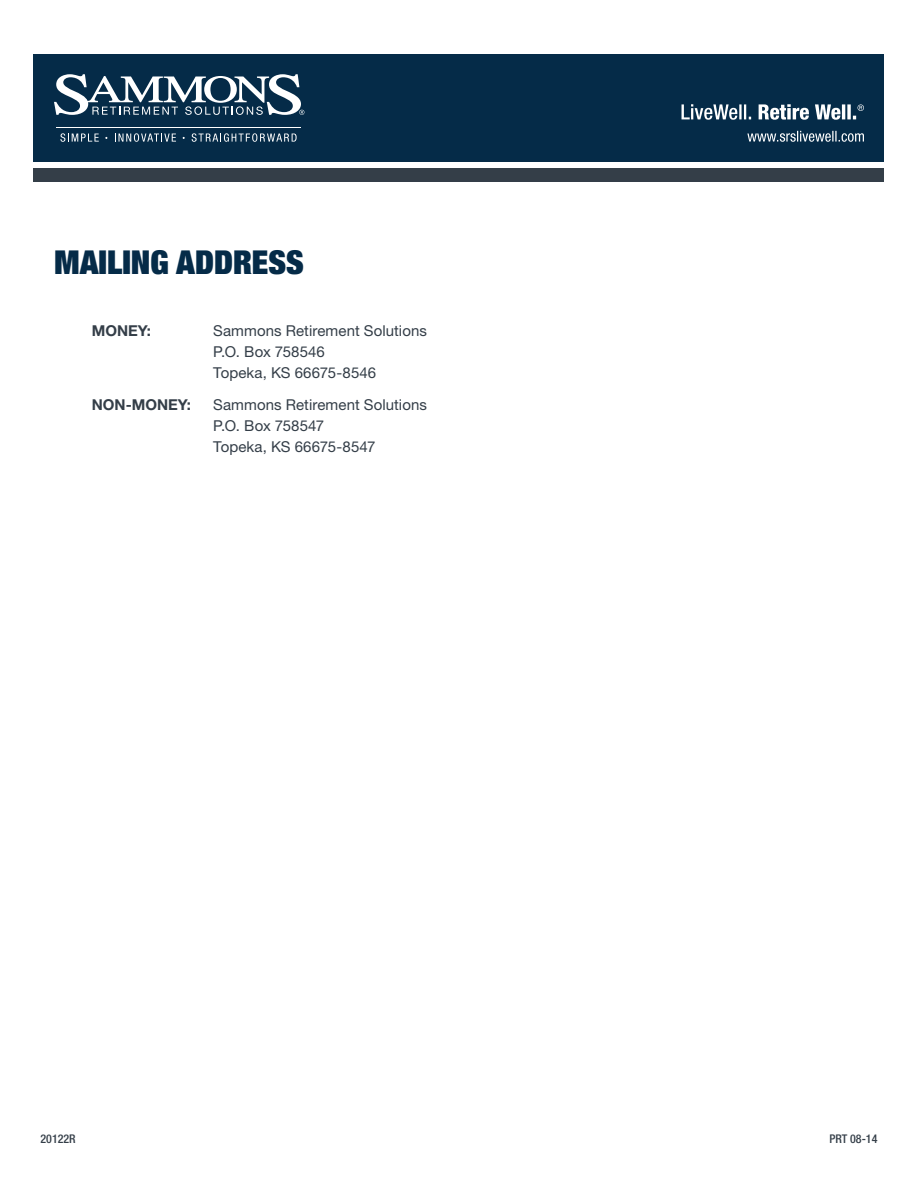
<style>
.page{position:relative;width:918px;height:1188px;background:#fff}
.page>*{position:absolute;margin:0;border:0;box-sizing:border-box;transform-origin:0 0}
.t1{font:900 condensed 33px "Helvetica Neue LT Std";color:#052b48}
.t2{font:15px/21px "Helvetica Neue LT Std";letter-spacing:.005em;color:#343e48}
.t3{font:700 15px "Helvetica Neue LT Std";color:#343e48}
.t4{font:500 condensed 12px "Helvetica Neue LT Std";color:#343e48}
</style>
<div class="page">
<div style="left:34px;top:169px;width:850px;height:13px;background:#343e48"></div>
<div style="left:34px;top:54px;width:850px;height:108px;background:#052b48"></div>
<svg style="left:60px;top:133px;width:39px;height:9px"></svg>
<svg style="left:115px;top:133px;width:61px;height:9px"></svg>
<svg style="left:192px;top:133px;width:105px;height:9px"></svg>
<svg style="left:54px;top:74px;width:250px;height:41px"></svg>
<hr style="left:56px;top:127px;width:245px;height:1px;background:#fff">
<svg style="left:747px;top:131px;width:117px;height:11px"></svg>
<svg style="left:682px;top:104px;width:182px;height:16px"></svg>
<h1 class="t1" style="left:54px;top:241px;width:251px">MAILING ADDRESS</h1>
<p class="t3" style="left:92px;top:321px;width:61px">MONEY:</p>
<p class="t2" style="left:213px;top:320px;width:215px">Sammons Retirement Solutions<br>P.O. Box 758546<br>Topeka, KS 66675-8546</p>
<p class="t3" style="left:92px;top:396px;width:101px">NON-MONEY:</p>
<p class="t2" style="left:213px;top:394px;width:215px">Sammons Retirement Solutions<br>P.O. Box 758547<br>Topeka, KS 66675-8547</p>
<p class="t4" style="left:40px;top:1131px;width:37px">20122R</p>
<p class="t4" style="left:830px;top:1131px;width:49px">PRT 08-14</p>
</div>
